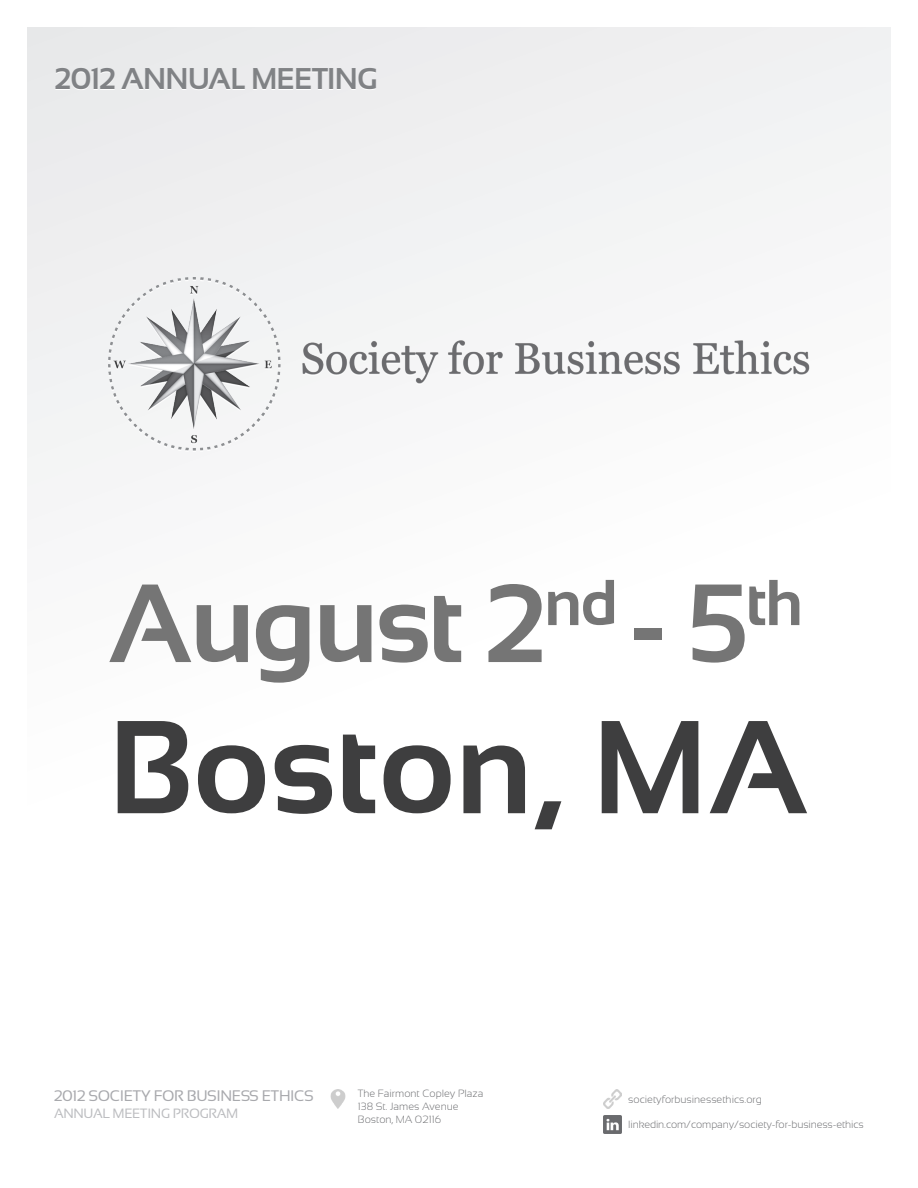
<style>
.page{position:relative;width:918px;height:1188px;background:#fff}
.page>*{position:absolute;margin:0;border:0;box-sizing:border-box;transform-origin:0 0}
.t1{font:700 132px "Sansation";color:#3e3e3f}
.t2{font:700 111px "Sansation";color:#757575}
.t3{font:700 30px "Sansation";letter-spacing:-.025em;color:#808285}
.t4{font:15.3px "Sansation";letter-spacing:-.025em;color:#a8a9ad}
.t5{font:13.5px "Sansation";letter-spacing:-.025em;color:#bcbdc0}
.t6{font:300 10.5px/12.6px "Sansation";color:#6c6d70}
</style>
<div class="page">
<div style="left:27px;top:27px;width:864px;height:1134px;background:linear-gradient(to right,#f8f8f8,#fcfdfd)"></div>
<img style="left:603px;top:1115px;width:19px;height:19px">
<img style="left:328px;top:1090px;width:19px;height:18px">
<img style="left:603px;top:1090px;width:19px;height:18px">
<img style="left:108px;top:278px;width:702px;height:174px">
<h3 class="t3" style="left:54px;top:61px;width:325px">2012 ANNUAL MEETING</h3>
<h2 class="t2" style="left:108px;top:562px;width:697px">AUGUST 2<sup>ND</sup> - 5<sup>TH</sup></h2>
<h1 class="t1" style="left:108px;top:694px;width:702px">BOSTON, MA</h1>
<h3 class="t4" style="left:54px;top:1087px;width:260px">2012 SOCIETY FOR BUSINESS ETHICS</h3>
<p class="t5" style="left:54px;top:1106px;width:174px">ANNUAL MEETING PROGRAM</p>
<p class="t6" style="left:358px;top:1087px;width:127px">The Fairmont Copley Plaza<br>138 St. James Avenue<br>Boston, MA 02116</p>
<p class="t6" style="left:628px;top:1093px;width:135px">societyforbusinessethics.org</p>
<p class="t6" style="left:628px;top:1119px;width:237px">linkedin.com/company/society-for-business-ethics</p>
</div>
